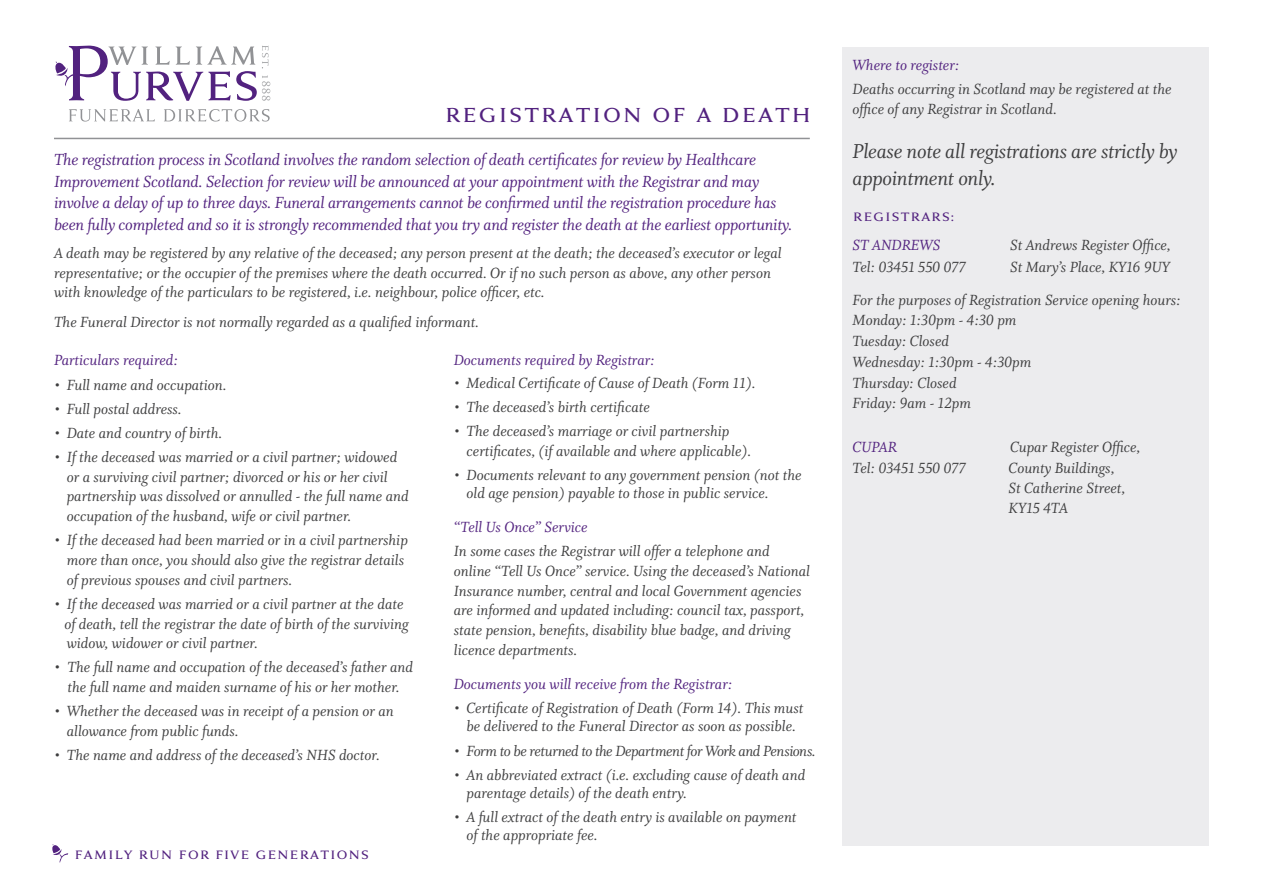
<style>
.page{position:relative;width:1263px;height:893px;background:#fff}
.page>*{position:absolute;margin:0;border:0;box-sizing:border-box;transform-origin:0 0}
.t1{font:30px "Anziano Small Caps";color:#52227f}
.t2{font:22.5px/27px "Whitman Italic LF";letter-spacing:-.015em;color:#3e3e3f}
.t3{font:18px/21.6px "Whitman Italic LF";letter-spacing:-.01em;color:#52227f}
.t4{font:18px "Anziano Small Caps";color:#52227f}
.t5{font:16.5px/19.8px "Whitman Italic LF";color:#3e3e3f}
.t6{font:16.5px "Whitman Italic LF";color:#52227f}
.t7{font:16.5px "Whitman Italic LF";letter-spacing:-.03em;color:#3e3e3f}
</style>
<div class="page">
<div style="left:842px;top:47px;width:367px;height:798px;background:#ececee"></div>
<svg style="left:52px;top:844px;width:16px;height:19px"></svg>
<svg style="left:69px;top:109px;width:86px;height:13px"></svg>
<svg style="left:164px;top:109px;width:106px;height:13px"></svg>
<svg style="left:55px;top:45px;width:215px;height:56px"></svg>
<hr style="left:54px;top:138px;width:756px;height:1px;background:#919295">
<p class="t1" style="left:444px;top:97px;width:369px">registration of a death</p>
<p class="t3" style="left:54px;top:149px;width:740px">The registration process in Scotland involves the random selection of death certificates for review by Healthcare Improvement Scotland. Selection for review will be announced at your appointment with the Registrar and may involve a delay of up to three days. Funeral arrangements cannot be confirmed until the registration procedure has been fully completed and so it is strongly recommended that you try and register the death at the earliest opportunity.</p>
<p class="t5" style="left:54px;top:243px;width:729px">A death may be registered by any relative of the deceased; any person present at the death; the deceased’s executor or legal representative; or the occupier of the premises where the death occurred. Or if no such person as above, any other person with knowledge of the particulars to be registered, i.e. neighbour, police officer, etc.</p>
<p class="t5" style="left:54px;top:313px;width:426px">The Funeral Director is not normally regarded as a qualified informant.</p>
<p class="t6" style="left:54px;top:351px;width:126px">Particulars required:</p>
<p class="t5" style="left:54px;top:375px;width:174px">• Full name and occupation.</p>
<p class="t5" style="left:54px;top:399px;width:129px">• Full postal address.</p>
<p class="t5" style="left:54px;top:423px;width:170px">• Date and country of birth.</p>
<p class="t5" style="left:67px;top:447px;width:343px;text-indent:-13px">• If the deceased was married or a civil partner; widowed or a surviving civil partner; divorced or his or her civil partnership was dissolved or annulled - the full name and occupation of the husband, wife or civil partner.</p>
<p class="t5" style="left:67px;top:531px;width:343px;text-indent:-13px">• If the deceased had been married or in a civil partnership more than once, you should also give the registrar details of previous spouses and civil partners.</p>
<p class="t5" style="left:64px;top:594px;width:346px;text-indent:-10px">• If the deceased was married or a civil partner at the date of death, tell the registrar the date of birth of the surviving widow, widower or civil partner.</p>
<p class="t5" style="left:54px;top:658px;width:360px;text-align:center">• The full name and occupation of the deceased’s father and the full name and maiden surname of his or her mother.</p>
<p class="t5" style="left:67px;top:702px;width:328px;text-indent:-13px">• Whether the deceased was in receipt of a pension or an allowance from public funds.</p>
<p class="t5" style="left:54px;top:746px;width:327px">• The name and address of the deceased’s NHS doctor.</p>
<p class="t4" style="left:74px;top:844px;width:297px">family run for five generations</p>
<p class="t6" style="left:454px;top:351px;width:202px">Documents required by Registrar:</p>
<p class="t5" style="left:454px;top:373px;width:303px">• Medical Certificate of Cause of Death (Form 11).</p>
<p class="t5" style="left:454px;top:397px;width:197px">• The deceased’s birth certificate</p>
<p class="t5" style="left:467px;top:421px;width:286px;text-indent:-13px">• The deceased’s marriage or civil partnership certificates, (if available and where applicable).</p>
<p class="t5" style="left:467px;top:466px;width:336px;line-height:18px;text-indent:-13px">• Documents relevant to any government pension (not the old age pension) payable to those in public service.</p>
<p class="t6" style="left:454px;top:518px;width:135px">“Tell Us Once” Service</p>
<p class="t5" style="left:454px;top:542px;width:358px">In some cases the Registrar will offer a telephone and online “Tell Us Once” service. Using the deceased’s National Insurance number, central and local Government agencies are informed and updated including: council tax, passport, state pension, benefits, disability blue badge, and driving licence departments.</p>
<p class="t6" style="left:454px;top:675px;width:280px">Documents you will receive from the Registrar:</p>
<p class="t5" style="left:454px;top:700px;width:351px;line-height:18px;text-align:center">• Certificate of Registration of Death (Form 14). This must be delivered to the Funeral Director as soon as possible.</p>
<p class="t7" style="left:454px;top:741px;width:363px">• Form to be returned to the Department for Work and Pensions.</p>
<p class="t5" style="left:467px;top:766px;width:340px;line-height:18px;text-indent:-13px">• An abbreviated extract (i.e. excluding cause of death and parentage details) of the death entry.</p>
<p class="t5" style="left:467px;top:808px;width:331px;line-height:18px;text-indent:-13px">• A full extract of the death entry is available on payment of the appropriate fee.</p>
<p class="t6" style="left:853px;top:56px;width:108px">Where to register:</p>
<p class="t5" style="left:853px;top:79px;width:320px">Deaths occurring in Scotland may be registered at the office of any Registrar in Scotland.</p>
<p class="t2" style="left:853px;top:138px;width:326px">Please note all registrations are strictly by appointment only.</p>
<p class="t4" style="left:853px;top:206px;width:103px">registrars:</p>
<p class="t6" style="left:853px;top:236px;width:89px">ST ANDREWS</p>
<p class="t5" style="left:1010px;top:235px;width:162px">St Andrews Register Office,</p>
<p class="t5" style="left:853px;top:257px;width:115px">Tel: 03451 550 077</p>
<p class="t5" style="left:1010px;top:257px;width:161px">St Mary’s Place, KY16 9UY</p>
<p class="t5" style="left:853px;top:290px;width:330px">For the purposes of Registration Service opening hours:</p>
<p class="t5" style="left:853px;top:311px;width:165px">Monday: 1:30pm - 4:30 pm</p>
<p class="t5" style="left:853px;top:332px;width:98px">Tuesday: Closed</p>
<p class="t5" style="left:853px;top:352px;width:180px">Wednesday: 1:30pm - 4:30pm</p>
<p class="t5" style="left:853px;top:373px;width:106px">Thursday: Closed</p>
<p class="t5" style="left:853px;top:394px;width:120px">Friday: 9am - 12pm</p>
<p class="t6" style="left:853px;top:438px;width:46px">CUPAR</p>
<p class="t5" style="left:1010px;top:438px;width:132px">Cupar Register Office,</p>
<p class="t5" style="left:853px;top:459px;width:115px">Tel: 03451 550 077</p>
<p class="t5" style="left:1009px;top:459px;width:107px">County Buildings,</p>
<p class="t5" style="left:1009px;top:478px;width:118px">St Catherine Street,</p>
<p class="t5" style="left:1009px;top:498px;width:61px">KY15 4TA</p>
</div>
